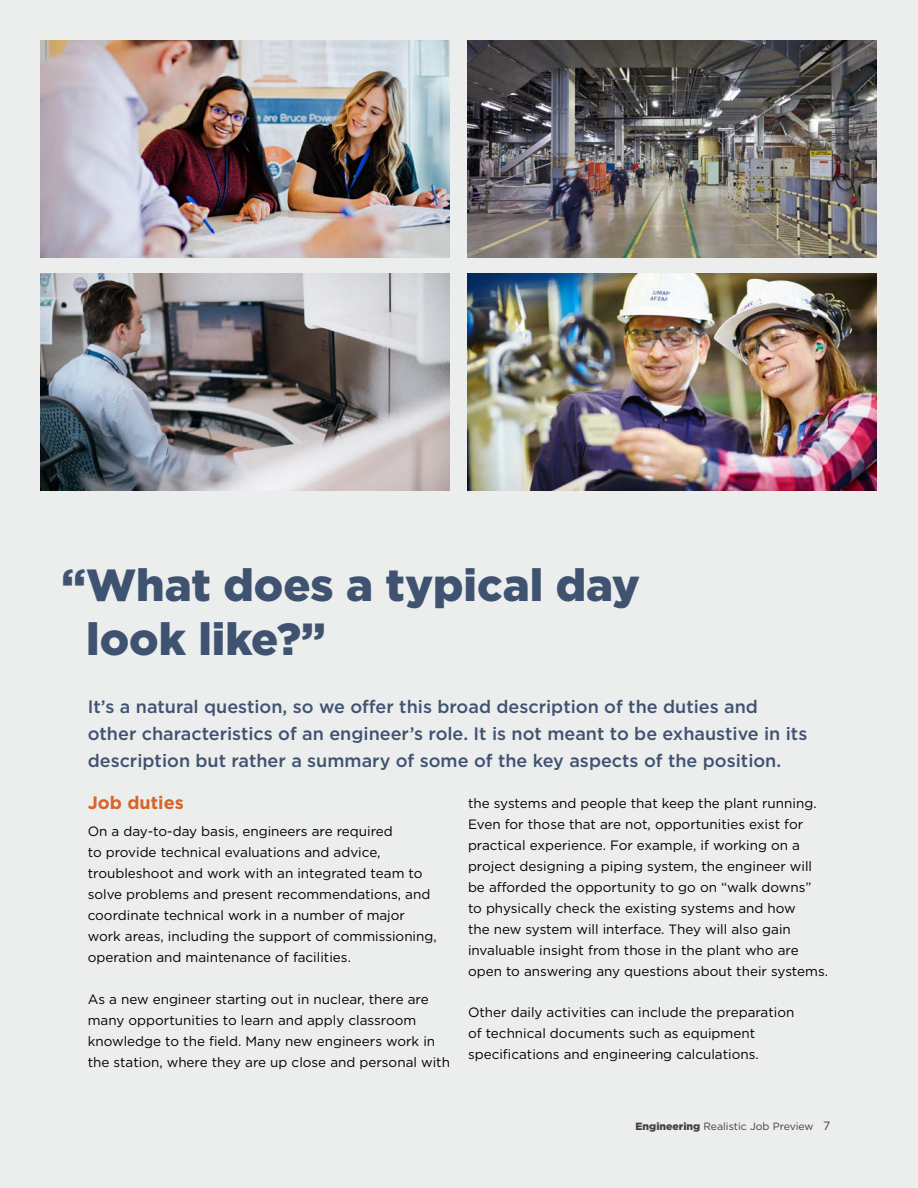
<style>
.page{position:relative;width:918px;height:1188px;background:#eceded}
.page>*{position:absolute;margin:0;border:0;box-sizing:border-box;transform-origin:0 0}
.t1{font:900 45px/54px "Gotham";color:#3f5270}
.Sans_Body{font:500 18px/27px "Gotham";color:#3f5270}
.t2{font:700 18px "Gotham";color:#d96227}
.Sans_Body-2{font:13.5px/21px "Gotham";color:#000}
.t3{font:10.5px "Gotham";color:#414042}
.s1{font-weight:900}
.s2{font-size:12px}
</style>
<div class="page">
<img style="left:40px;top:40px;width:410px;height:217px">
<img style="left:467px;top:40px;width:410px;height:217px">
<img style="left:40px;top:273px;width:410px;height:217px">
<img style="left:467px;top:273px;width:410px;height:217px">
<h2 class="t1" style="left:86px;top:558px;width:555px;text-indent:-25px">“What does a typical day look like?”</h2>
<p class="Sans_Body" style="left:88px;top:693px;width:721px">It’s a natural question, so we offer this broad description of the duties and other characteristics of an engineer’s role. It is not meant to be exhaustive in its description but rather a summary of some of the key aspects of the position.</p>
<h3 class="t2" style="left:88px;top:790px;width:97px">Job duties</h3>
<p class="Sans_Body-2" style="left:88px;top:821px;width:351px">On a day-to-day basis, engineers are required<br>to provide technical evaluations and advice, troubleshoot and work with an integrated team to solve problems and present recommendations, and coordinate technical work in a number of major work areas, including the support of commissioning, operation and maintenance of facilities.</p>
<p class="Sans_Body-2" style="left:88px;top:988px;width:364px">As a new engineer starting out in nuclear, there are many opportunities to learn and apply classroom knowledge to the field. Many new engineers work in the station, where they are up close and personal with</p>
<p class="Sans_Body-2" style="left:468px;top:792px;width:362px">the systems and people that keep the plant running.<br>Even for those that are not, opportunities exist for practical experience. For example, if working on a project designing a piping system, the engineer will be afforded the opportunity to go on “walk downs” to physically check the existing systems and how<br>the new system will interface. They will also gain invaluable insight from those in the plant who are open to answering any questions about their systems.</p>
<p class="Sans_Body-2" style="left:468px;top:1002px;width:328px">Other daily activities can include the preparation of technical documents such as equipment specifications and engineering calculations.</p>
<p class="t3" style="left:636px;top:1120px;width:196px"><span class="s1">Engineering</span> Realistic Job Preview <span class="s2">7</span></p>
</div>
